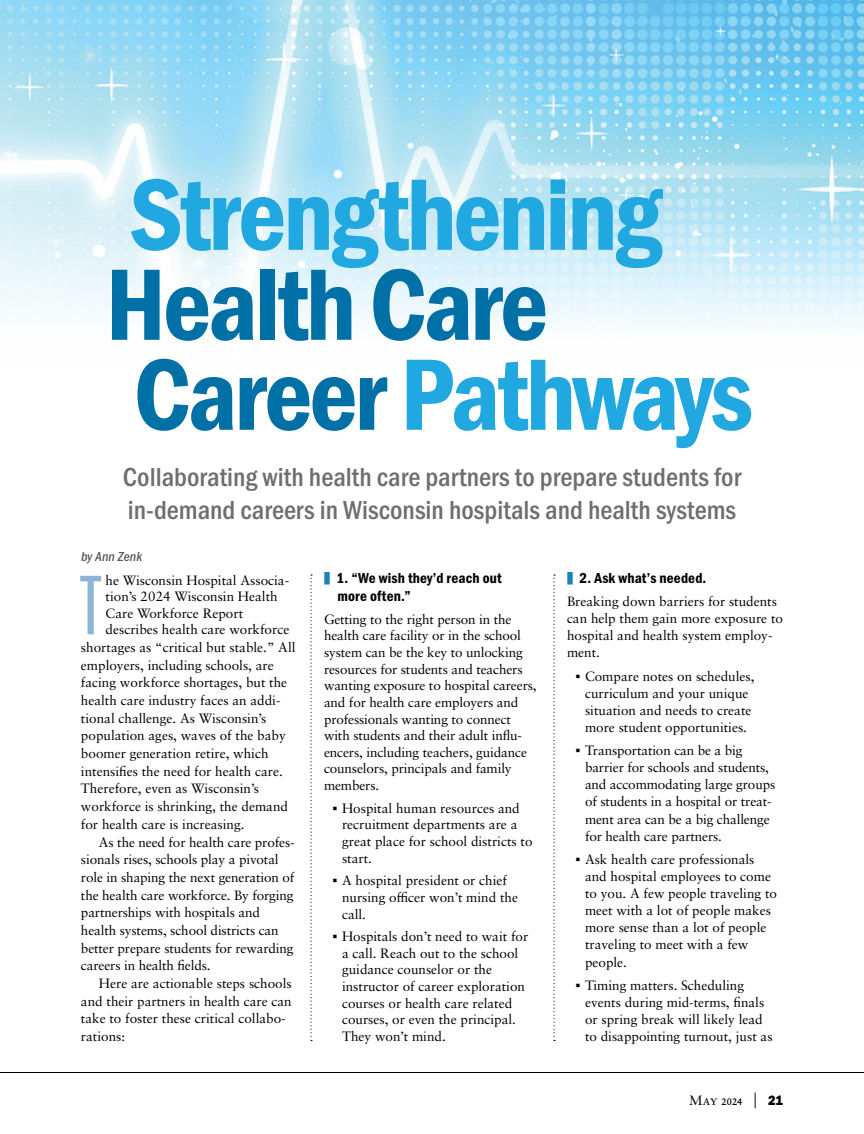
<style>
.page{position:relative;width:864px;height:1134px;background:#fff}
.page>*{position:absolute;margin:0;border:0;box-sizing:border-box;transform-origin:0 0}
.t1{font:105px/90px "Franklin Gothic URW Con Dem";letter-spacing:-.03em;color:#0070a6}
.t2{font:105px "Franklin Gothic URW Con Dem";letter-spacing:-.03em;color:#22a8e0}
.t3{font:87.75px "Franklin Gothic URW Ext Com D Boo";color:#8db4d5}
.t4{font:500 27px/33px "Franklin Gothic URW Cond";color:#6d6e71}
.t5{font:15px/18.1px "Franklin Gothic URW Con Dem";letter-spacing:.01em;color:#000}
.t6{font:13.5px/16.6px "Sabon LT Pro";color:#000}
.t7{font:13.5px "Franklin Gothic URW Con Med Ita";letter-spacing:.005em;color:#58595b}
.s1{color:#22a8e0}
.s2{color:#1a84b4}
.s3{font-family:"Universal Std Newswith Comm Pi"}
.s4{font-size:20.25px}
.s5{font-family:"Franklin Gothic URW Hea";font-size:14.1px}
</style>
<div class="page">
<img style="left:0;top:0;width:864px;height:329px">
<svg style="left:554px;top:574px;width:1px;height:467px"></svg>
<svg style="left:310px;top:574px;width:2px;height:467px"></svg>
<hr style="left:0;top:1072px;width:864px;height:1px;background:#000">
<h1 class="t2" style="left:129px;top:145px;width:534px">Strengthening</h1>
<h1 class="t1" style="left:105px;top:255px;width:649px">Health Care<br>Career <span class="s1">Pathways</span></h1>
<h3 class="t4" style="left:123px;top:459px;width:620px">Collaborating with health care partners to prepare students for in-demand careers in Wisconsin hospitals and health systems</h3>
<p class="t7" style="left:81px;top:547px;width:63px">by Ann Zenk</p>
<h2 class="t3" style="left:81px;top:559px;width:21px">T</h2>
<p class="t6" style="left:106px;top:571px;width:185px">he Wisconsin Hospital Associa-</p>
<p class="t6" style="left:106px;top:588px;width:174px">tion’s 2024 Wisconsin Health</p>
<p class="t6" style="left:106px;top:604px;width:139px">Care Workforce Report</p>
<p class="t6" style="left:106px;top:621px;width:185px">describes health care workforce</p>
<p class="t6" style="left:81px;top:639px;width:216px">shortages as “critical but stable.” All</p>
<p class="t6" style="left:81px;top:656px;width:194px">employers, including schools, are</p>
<p class="t6" style="left:81px;top:674px;width:208px">facing workforce shortages, but the</p>
<p class="t6" style="left:81px;top:692px;width:201px">health care industry faces an addi-</p>
<p class="t6" style="left:81px;top:709px;width:187px">tional challenge. As Wisconsin’s</p>
<p class="t6" style="left:81px;top:727px;width:206px">population ages, waves of the baby</p>
<p class="t6" style="left:81px;top:745px;width:189px">boomer generation retire, which</p>
<p class="t6" style="left:81px;top:762px;width:203px">intensifies the need for health care.</p>
<p class="t6" style="left:81px;top:780px;width:180px">Therefore, even as Wisconsin’s</p>
<p class="t6" style="left:81px;top:798px;width:209px">workforce is shrinking, the demand</p>
<p class="t6" style="left:81px;top:815px;width:165px">for health care is increasing.</p>
<p class="t6" style="left:99px;top:833px;width:197px">As the need for health care profes-</p>
<p class="t6" style="left:81px;top:851px;width:199px">sionals rises, schools play a pivotal</p>
<p class="t6" style="left:81px;top:869px;width:215px">role in shaping the next generation of</p>
<p class="t6" style="left:81px;top:886px;width:214px">the health care workforce. By forging</p>
<p class="t6" style="left:81px;top:904px;width:181px">partnerships with hospitals and</p>
<p class="t6" style="left:81px;top:922px;width:199px">health systems, school districts can</p>
<p class="t6" style="left:81px;top:939px;width:214px">better prepare students for rewarding</p>
<p class="t6" style="left:81px;top:957px;width:131px">careers in health fields.</p>
<p class="t6" style="left:99px;top:975px;width:194px">Here are actionable steps schools</p>
<p class="t6" style="left:81px;top:992px;width:212px">and their partners in health care can</p>
<p class="t6" style="left:81px;top:1010px;width:206px">take to foster these critical collabo-</p>
<p class="t6" style="left:81px;top:1028px;width:46px">rations:</p>
<p class="t5" style="left:338px;top:568px;width:166px;text-indent:-19px"><span class="s2">|</span>1. “We wish they’d reach out more often.”</p>
<p class="t6" style="left:324px;top:610px;width:214px">Getting to the right person in the health care facility or in the school system can be the key to unlocking resources for students and teachers wanting exposure to hospital careers, and for health care employers and professionals wanting to connect with students and their adult influ&shy;encers, including teachers, guidance counselors, principals and family members.</p>
<p class="t6" style="left:342px;top:799px;width:192px;text-indent:-9px"><span class="s3">▪</span> Hospital human resources and recruitment departments are a great place for school districts to start.</p>
<p class="t6" style="left:342px;top:872px;width:178px;text-indent:-9px"><span class="s3">▪</span> A hospital president or chief nursing officer won’t mind the call.</p>
<p class="t6" style="left:342px;top:928px;width:188px;text-indent:-9px"><span class="s3">▪</span> Hospitals don’t need to wait for a call. Reach out to the school guidance counselor or the instructor of career exploration courses or health care related courses, or even the principal.<br>They won’t mind.</p>
<p class="t5" style="left:561px;top:568px;width:147px"><span class="s2">|</span>2. Ask what’s needed.</p>
<p class="t6" style="left:567px;top:593px;width:218px;line-height:17.1px">Breaking down barriers for students can help them gain more exposure to hospital and health system employ&shy;ment.</p>
<p class="t6" style="left:576px;top:667px;width:180px;line-height:17.1px;text-align:center"><span class="s3">▪</span> Compare notes on schedules, curriculum and your unique situation and needs to create more student opportunities.</p>
<p class="t6" style="left:585px;top:741px;width:192px;line-height:17.1px;text-indent:-9px"><span class="s3">▪</span> Transportation can be a big barrier for schools and students, and accommodating large groups of students in a hospital or treat&shy;ment area can be a big challenge for health care partners.</p>
<p class="t6" style="left:585px;top:850px;width:194px;line-height:17.1px;text-indent:-9px"><span class="s3">▪</span> Ask health care professionals and hospital employees to come to you. A few people traveling to meet with a lot of people makes more sense than a lot of people traveling to meet with a few people.</p>
<p class="t6" style="left:585px;top:976px;width:189px;line-height:17.1px;text-indent:-9px"><span class="s3">▪</span> Timing matters. Scheduling events during mid-terms, finals or spring break will likely lead to disappointing turnout, just as</p>
<p class="t6" style="left:689px;top:1092px;width:95px">May 2024 <span class="s4">|</span> <span class="s5">21</span></p>
</div>
